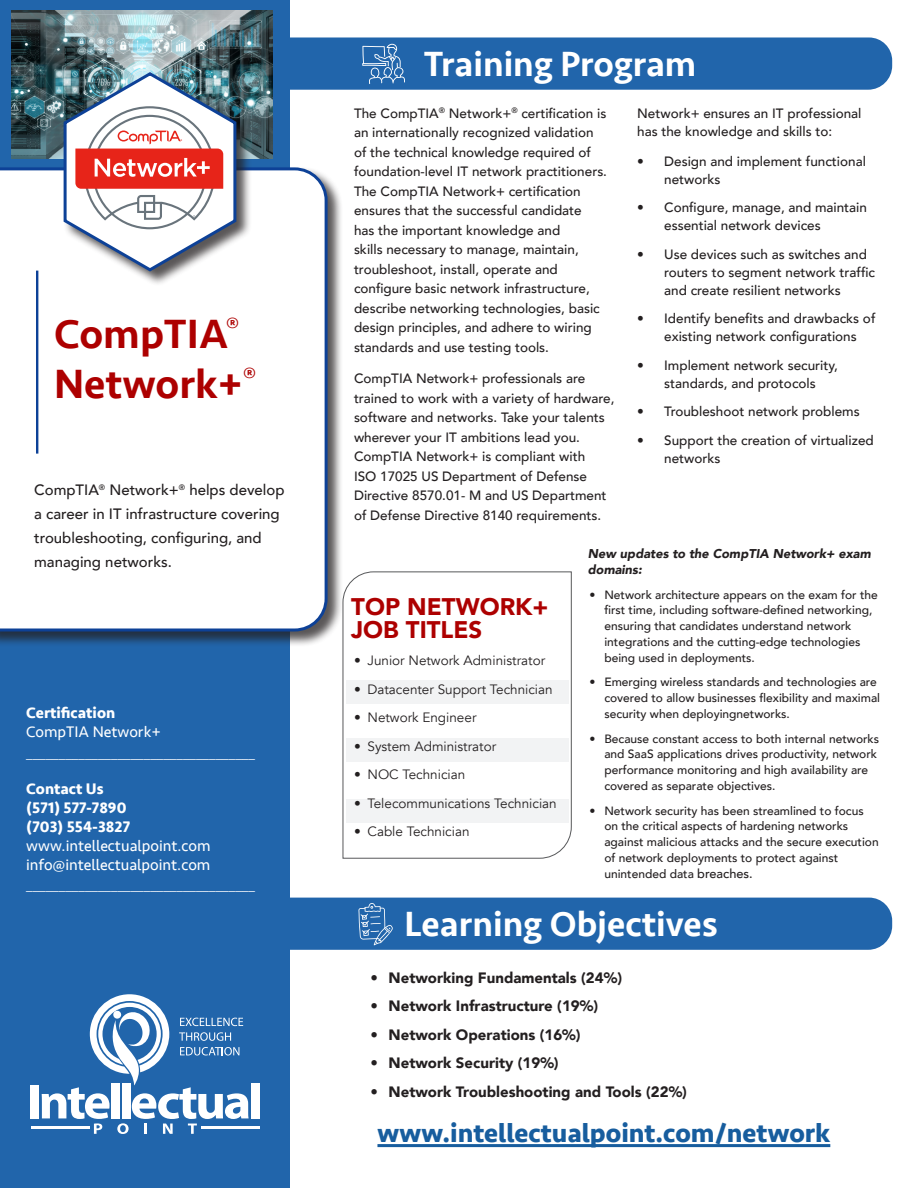
<style>
.page{position:relative;width:918px;height:1188px;background:#fff}
.page>*{position:absolute;margin:0;border:0;box-sizing:border-box;transform-origin:0 0}
.t1{font:500 42px/49.5px "Seravek";color:#ad0000}
.t2{font:500 36px "Seravek";color:#fff}
.t3{font:700 27px "Seravek";color:#175d9e}
.t4{font:900 24px/22.5px "Avenir";color:#ad0000}
.t5{font:15.75px "Seravek";color:#fff}
.t6{font:700 15.75px "Seravek";color:#fff}
.t7{font:900 15px "Avenir";color:#231f20}
.t8{font:500 15px/24px "Avenir";color:#231f20}
.t9{font:500 13.5px/19.5px "Avenir";color:#231f20}
.t10{font:13.5px "Avenir";color:#231f20}
.t11{font:italic 900 12.75px/15.8px "Avenir";color:#231f20}
.t12{font:500 12px/15.8px "Avenir";color:#231f20}
.s1{font-size:12.75px}
</style>
<div class="page">
<div style="left:0;top:0;width:290px;height:1188px;background:#2165ab"></div>
<img style="left:11px;top:11px;width:261px;height:147px">
<div style="left:0;top:167px;width:343px;height:480px;background:#231f20;opacity:.75"></div>
<div style="left:0;top:167px;width:329px;height:466px;background:#fff"></div>
<hr style="left:36px;top:271px;width:2px;height:183px;background:#0d4197">
<hr style="left:31px;top:1126px;width:59px;height:2px;background:#fff">
<div style="left:31px;top:1085px;width:8px;height:33px;background:#fff"></div>
<div style="left:252px;top:1083px;width:8px;height:35px;background:#fff"></div>
<hr style="left:201px;top:1126px;width:59px;height:2px;background:#fff">
<svg style="left:42px;top:994px;width:207px;height:140px"></svg>
<div style="left:63px;top:72px;width:189px;height:214px;background:#231f20;opacity:.75"></div>
<hr style="left:377px;top:1144px;width:453px;height:3px;background:#175d9e">
<svg style="left:342px;top:571px;width:230px;height:288px"></svg>
<div style="left:346px;top:680px;width:223px;height:24px;background:#f2f3f4"></div>
<div style="left:346px;top:739px;width:223px;height:23px;background:#f2f3f4"></div>
<div style="left:346px;top:799px;width:223px;height:23px;background:#f2f3f4"></div>
<div style="left:290px;top:898px;width:602px;height:52px;background:#2165ab"></div>
<svg style="left:61px;top:38px;width:831px;height:235px"></svg>
<p class="t1" style="left:54px;top:310px;width:204px">CompTIA<sup>®<br></sup>Network+<sup>®</sup></p>
<p class="t8" style="left:34px;top:477px;width:252px">CompTIA<sup>®</sup> Network+<sup>®</sup> helps develop a career in IT infrastructure covering troubleshooting, configuring, and managing networks.</p>
<p class="t6" style="left:26px;top:701px;width:91px">Certification</p>
<p class="t5" style="left:26px;top:720px;width:136px">CompTIA Network+</p>
<p class="t5" style="left:26px;top:739px;width:230px">___________________________________</p>
<p class="t6" style="left:26px;top:776px;width:79px">Contact Us</p>
<p class="t6" style="left:26px;top:795px;width:102px">(571) 577-7890</p>
<p class="t6" style="left:26px;top:814px;width:106px">(703) 554-3827</p>
<p class="t5" style="left:26px;top:833px;width:186px">www.intellectualpoint.com</p>
<p class="t5" style="left:26px;top:852px;width:186px">info@intellectualpoint.com</p>
<p class="t5" style="left:26px;top:871px;width:230px">___________________________________</p>
<p class="t2" style="left:424px;top:42px;width:274px">Training Program</p>
<p class="t9" style="left:354px;top:103px;width:255px">The CompTIA<sup>®</sup> Network+<sup>®</sup> certification is an internationally recognized validation of the technical knowledge required of foundation-level IT network practitioners.<br>The CompTIA Network+ certification ensures that the successful candidate<br>has the important knowledge and<br>skills necessary to manage, maintain, troubleshoot, install, operate and configure basic network infrastructure, describe networking technologies, basic design principles, and adhere to wiring standards and use testing tools.</p>
<p class="t9" style="left:354px;top:368px;width:262px">CompTIA Network+ professionals are trained to work with a variety of hardware, software and networks. Take your talents wherever your IT ambitions lead you.<br>CompTIA Network+ is compliant with<br>ISO 17025 US Department of Defense Directive 8570.01- M and US Department of Defense Directive 8140 requirements.</p>
<p class="t9" style="left:637px;top:103px;width:226px;line-height:18px">Network+ ensures an IT professional has the knowledge and skills to:</p>
<p class="t9" style="left:664px;top:151px;width:203px;line-height:18px;text-indent:-27px">• Design and implement functional networks</p>
<p class="t9" style="left:664px;top:198px;width:204px;line-height:18px;text-indent:-27px">• Configure, manage, and maintain essential network devices</p>
<p class="t9" style="left:664px;top:244px;width:212px;line-height:18px;text-indent:-27px">• Use devices such as switches and routers to segment network traffic and create resilient networks</p>
<p class="t9" style="left:664px;top:309px;width:213px;line-height:18px;text-indent:-27px">• Identify benefits and drawbacks of existing network configurations</p>
<p class="t9" style="left:637px;top:355px;width:202px;line-height:18px;text-align:center">• Implement network security, standards, and protocols</p>
<p class="t9" style="left:637px;top:401px;width:224px">• Troubleshoot network problems</p>
<p class="t9" style="left:664px;top:430px;width:211px;line-height:18px;text-indent:-27px">• Support the creation of virtualized networks</p>
<p class="t4" style="left:351px;top:595px;width:199px">TOP NETWORK+<br>JOB TITLES</p>
<p class="t10" style="left:354px;top:653px;width:193px">• Junior Network Administrator</p>
<p class="t10" style="left:354px;top:681px;width:200px">• Datacenter Support Technician</p>
<p class="t10" style="left:354px;top:710px;width:124px">• Network Engineer</p>
<p class="t10" style="left:354px;top:738px;width:144px">• System Administrator</p>
<p class="t10" style="left:354px;top:767px;width:113px">• NOC Technician</p>
<p class="t10" style="left:354px;top:795px;width:204px">• Telecommunications Technician</p>
<p class="t10" style="left:354px;top:824px;width:117px">• Cable Technician</p>
<p class="t11" style="left:588px;top:546px;width:284px">New updates to the CompTIA Network+ exam domains:</p>
<p class="t12" style="left:604px;top:586px;width:275px;text-indent:-15px">• Network architecture appears on the exam for the first time, including software-defined networking, ensuring that candidates understand network integrations and the cutting-edge technologies being used in deployments.</p>
<p class="t12" style="left:604px;top:674px;width:277px;text-indent:-15px">• Emerging wireless standards and technologies are covered to allow businesses flexibility and maximal security when deployingnetworks.</p>
<p class="t12" style="left:604px;top:730px;width:276px;text-indent:-15px">• Because constant access to both internal networks and SaaS applications drives productivity, network performance monitoring and high availability are covered as separate objectives.</p>
<p class="t12" style="left:604px;top:802px;width:276px;text-indent:-15px">• Network security has been streamlined to focus on the critical aspects of hardening networks against malicious attacks and the secure execution of network deployments to protect against unintended data <span class="s1">breaches.</span></p>
<p class="t2" style="left:404px;top:902px;width:315px">Learning Objectives</p>
<p class="t7" style="left:370px;top:965px;width:253px">• Networking Fundamentals (24%)</p>
<p class="t7" style="left:370px;top:993px;width:229px">• Network Infrastructure (19%)</p>
<p class="t7" style="left:370px;top:1022px;width:212px">• Network Operations (16%)</p>
<p class="t7" style="left:370px;top:1050px;width:190px">• Network Security (19%)</p>
<p class="t7" style="left:370px;top:1079px;width:318px">• Network Troubleshooting and Tools (22%)</p>
<p class="t3" style="left:377px;top:1111px;width:454px">www.intellectualpoint.com/network</p>
</div>
